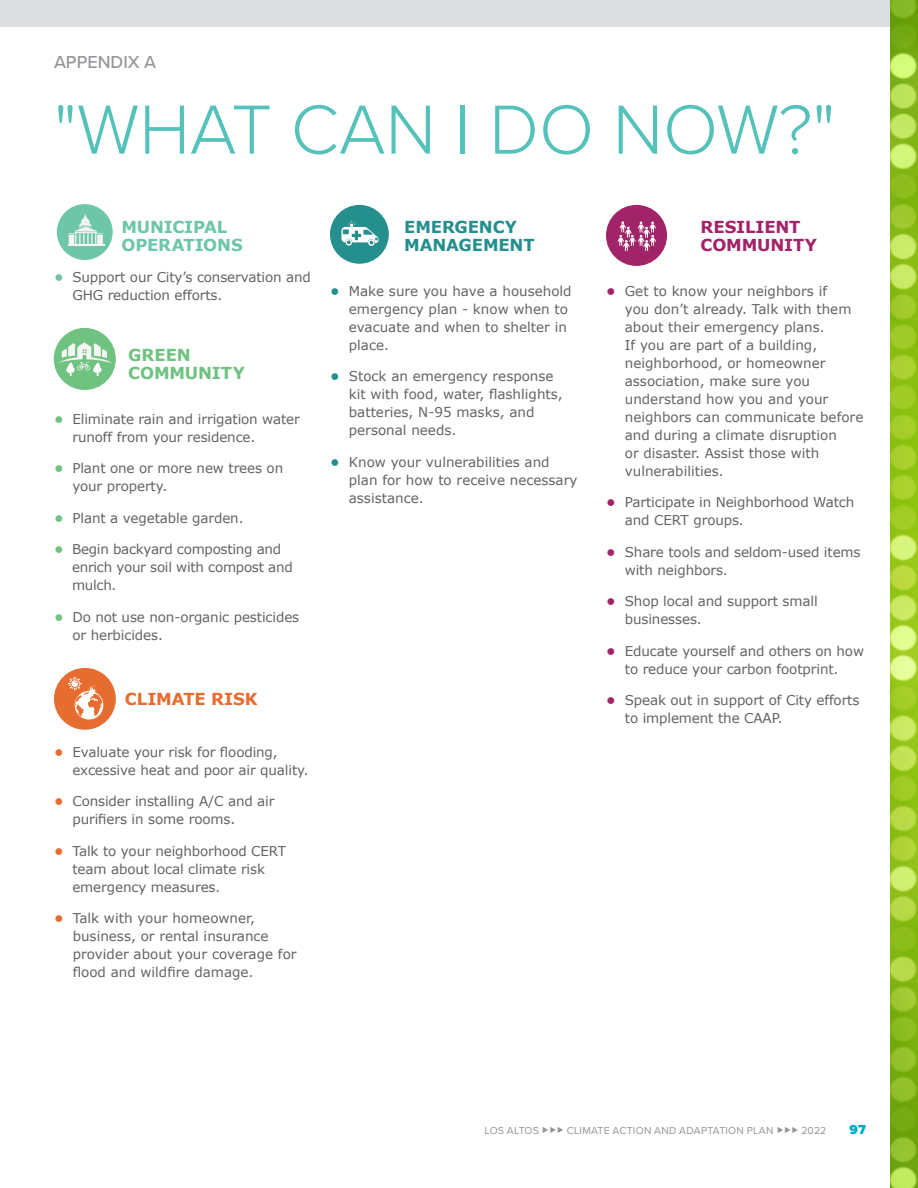
<style>
.page{position:relative;width:918px;height:1188px;background:#fff}
.page>*{position:absolute;margin:0;border:0;box-sizing:border-box;transform-origin:0 0}
.t1{font:300 72px "Proxima Nova";color:#54c2ba}
.t2{font:500 18px "Proxima Nova";color:#939598}
.t3{font:700 16.5px/18px "Verdana";letter-spacing:-.01em;color:#6ec6a9}
.t4{font:700 16.5px/18px "Verdana";letter-spacing:-.005em;color:#258f8e}
.t5{font:700 16.5px/18px "Verdana";letter-spacing:-.01em;color:#a12468}
.t6{font:700 16.5px/18px "Verdana";letter-spacing:-.005em;color:#70c281}
.t7{font:700 16.5px "Verdana";letter-spacing:-.01em;color:#e76c2f}
.t8{font:13.5px/18px "Verdana";letter-spacing:-.01em;color:#636366}
.t9{font:900 13.5px "Proxima Nova";color:#00abcb}
.t10{font:10.5px "Proxima Nova";letter-spacing:.02em;color:#939598}
.s1{font-weight:700;color:#6ec6a9}
.s2{font-weight:700;color:#70c281}
.s3{font-weight:700;color:#e76c2f}
.s4{font-weight:700;color:#258f8e}
.s5{font-weight:700;color:#a12468}
.s6{font-family:"Usual"}
</style>
<div class="page">
<div style="left:0;top:0;width:918px;height:27px;background:#dcdddf"></div>
<img style="left:890px;top:0;width:28px;height:1188px">
<div style="left:54px;top:328px;width:62px;height:62px;background:#70c281;border-radius:50%"></div>
<svg style="left:57px;top:342px;width:55px;height:34px"></svg>
<div style="left:54px;top:668px;width:62px;height:62px;background:#e76c2f;border-radius:50%"></div>
<svg style="left:68px;top:677px;width:35px;height:43px"></svg>
<div style="left:330px;top:205px;width:59px;height:59px;background:#258f8e;border-radius:50%"></div>
<svg style="left:341px;top:220px;width:38px;height:26px"></svg>
<div style="left:606px;top:205px;width:61px;height:61px;background:#a12468;border-radius:50%"></div>
<svg style="left:618px;top:221px;width:38px;height:30px"></svg>
<div style="left:57px;top:204px;width:56px;height:56px;background:#6ec6a9;border-radius:50%"></div>
<hr style="left:68px;top:245px;width:37px;height:1px;background:#f5f5f5">
<svg style="left:68px;top:214px;width:35px;height:30px"></svg>
<h2 class="t2" style="left:54px;top:49px;width:104px">APPENDIX A</h2>
<h1 class="t1" style="left:54px;top:76px;width:783px">"WHAT CAN I DO NOW?"</h1>
<p class="t3" style="left:122px;top:217px;width:123px">MUNICIPAL<br>OPERATIONS</p>
<p class="t8" style="left:72px;top:268px;width:240px;text-indent:-18px"><span class="s1">•</span> Support our City’s conservation and<br>GHG reduction efforts.</p>
<p class="t6" style="left:128px;top:345px;width:118px">GREEN<br>COMMUNITY</p>
<p class="t8" style="left:72px;top:409px;width:229px;text-indent:-18px"><span class="s2">•</span> Eliminate rain and irrigation water runoff from your residence.</p>
<p class="t8" style="left:72px;top:459px;width:212px;text-indent:-18px"><span class="s2">•</span> Plant one or more new trees on your property.</p>
<p class="t8" style="left:54px;top:508px;width:191px"><span class="s2">•</span> Plant a vegetable garden.</p>
<p class="t8" style="left:72px;top:540px;width:222px;text-indent:-18px"><span class="s2">•</span> Begin backyard composting and enrich your soil with compost and mulch.</p>
<p class="t8" style="left:72px;top:607px;width:228px;text-indent:-18px"><span class="s2">•</span> Do not use non-organic pesticides or herbicides.</p>
<p class="t7" style="left:125px;top:688px;width:134px">CLIMATE RISK</p>
<p class="t8" style="left:72px;top:742px;width:238px;text-indent:-18px"><span class="s3">•</span> Evaluate your risk for flooding, excessive heat and poor air quality.</p>
<p class="t8" style="left:72px;top:792px;width:204px;text-indent:-18px"><span class="s3">•</span> Consider installing A/C and air purifiers in some rooms.</p>
<p class="t8" style="left:72px;top:841px;width:215px;text-indent:-18px"><span class="s3">•</span> Talk to your neighborhood CERT team about local climate risk emergency measures.</p>
<p class="t8" style="left:73px;top:909px;width:225px;text-indent:-19px"><span class="s3">•</span> Talk with your homeowner, business, or rental insurance provider about your coverage for flood and wildfire damage.</p>
<p class="t4" style="left:404px;top:217px;width:132px">EMERGENCY<br>MANAGEMENT</p>
<p class="t8" style="left:349px;top:281px;width:224px;text-indent:-19px"><span class="s4">•</span> Make sure you have a household emergency plan - know when to evacuate and when to shelter in place.</p>
<p class="t8" style="left:349px;top:367px;width:215px;text-indent:-19px"><span class="s4">•</span> Stock an emergency response kit with food, water, flashlights, batteries, N-95 masks, and personal needs.</p>
<p class="t8" style="left:349px;top:452px;width:230px;text-indent:-19px"><span class="s4">•</span> Know your vulnerabilities and plan for how to receive necessary assistance.</p>
<p class="t5" style="left:700px;top:217px;width:118px">RESILIENT<br>COMMUNITY</p>
<p class="t8" style="left:625px;top:281px;width:240px;text-indent:-19px"><span class="s5">•</span> Get to know your neighbors if<br>you don’t already. Talk with them about their emergency plans.<br>If you are part of a building, neighborhood, or homeowner association, make sure you understand how you and your neighbors can communicate before and during a climate disruption<br>or disaster. Assist those with vulnerabilities.</p>
<p class="t8" style="left:625px;top:493px;width:231px;text-indent:-19px"><span class="s5">•</span> Participate in Neighborhood Watch and CERT groups.</p>
<p class="t8" style="left:625px;top:542px;width:237px;text-indent:-19px"><span class="s5">•</span> Share tools and seldom-used items with neighbors.</p>
<p class="t8" style="left:625px;top:592px;width:194px;text-indent:-19px"><span class="s5">•</span> Shop local and support small businesses.</p>
<p class="t8" style="left:606px;top:641px;width:260px;text-align:center"><span class="s5">•</span> Educate yourself and others on how to reduce your carbon footprint.</p>
<p class="t8" style="left:625px;top:691px;width:236px;text-indent:-19px"><span class="s5">•</span> Speak out in support of City efforts to implement the CAAP.</p>
<p class="t10" style="left:485px;top:1123px;width:343px">LOS ALTOS <span class="s6">▶▶▶</span> CLIMATE ACTION AND ADAPTATION PLAN <span class="s6">▶▶▶</span> 2022</p>
<p class="t9" style="left:850px;top:1119px;width:18px">97</p>
</div>
